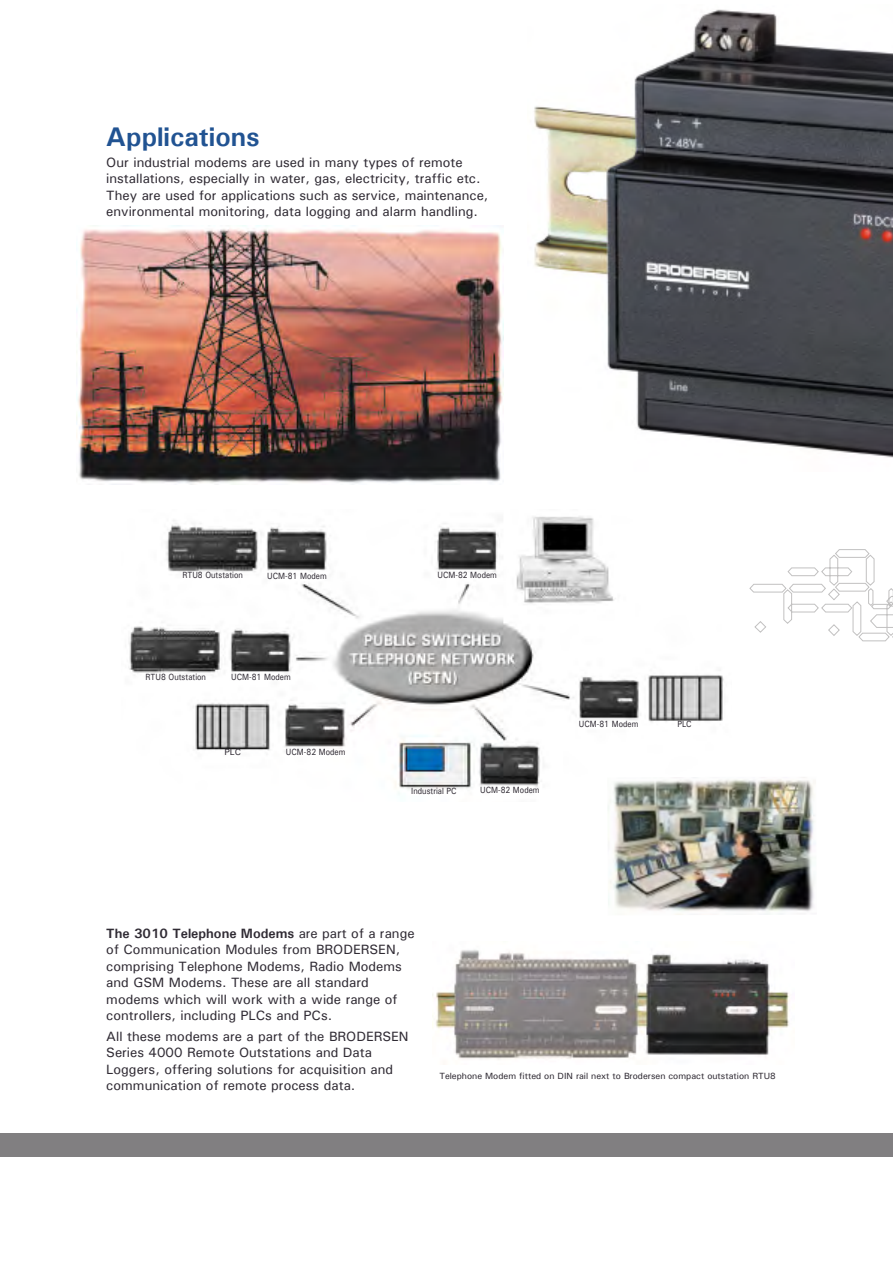
<style>
.page{position:relative;width:893px;height:1263px;background:#fff}
.page>*{position:absolute;margin:0;border:0;box-sizing:border-box;transform-origin:0 0}
.t1{font:700 27px "Univers";color:#215392}
.t2{font:500 13.5px/16.5px "Univers";color:#302b34}
.t3{font:500 9px "Univers";color:#302b34;scale:.86 1}
.t4{font:500 9px "Univers";color:#302b34}
.s1{font-weight:700}
</style>
<div class="page">
<div style="left:0;top:1133px;width:893px;height:24px;background:#817f81"></div>
<img style="left:432px;top:950px;width:357px;height:110px">
<img style="left:129px;top:516px;width:595px;height:273px">
<img style="left:607px;top:776px;width:208px;height:139px">
<img style="left:76px;top:226px;width:427px;height:259px">
<img style="left:534px;top:9px;width:359px;height:449px">
<svg style="left:749px;top:549px;width:144px;height:92px"></svg>
<p class="t1" style="left:106px;top:120px;width:155px">Applications</p>
<p class="t2" style="left:106px;top:154px;width:384px">Our industrial modems are used in many types of remote installations, especially in water, gas, electricity, traffic etc.<br>They are used for applications such as service, maintenance, environmental monitoring, data logging and alarm handling.</p>
<p class="t3" style="left:182px;top:569px;width:72px">RTU8 Outstation</p>
<p class="t3" style="left:267px;top:570px;width:71px">UCM-81 Modem</p>
<p class="t3" style="left:437px;top:569px;width:71px">UCM-82 Modem</p>
<p class="t3" style="left:146px;top:671px;width:72px">RTU8 Outstation</p>
<p class="t3" style="left:231px;top:671px;width:71px">UCM-81 Modem</p>
<p class="t4" style="left:225px;top:746px;width:18px">PLC</p>
<p class="t3" style="left:286px;top:746px;width:71px">UCM-82 Modem</p>
<p class="t3" style="left:411px;top:785px;width:54px">Industrial PC</p>
<p class="t3" style="left:480px;top:784px;width:71px">UCM-82 Modem</p>
<p class="t3" style="left:579px;top:718px;width:71px">UCM-81 Modem</p>
<p class="t3" style="left:678px;top:718px;width:18px">PLC</p>
<p class="t2" style="left:106px;top:924px;width:310px"><span class="s1">The 3010 Telephone Modems</span> are part of a range of Communication Modules from BRODERSEN, comprising Telephone Modems, Radio Modems and GSM Modems. These are all standard modems which will work with a wide range of controllers, including PLCs and PCs.</p>
<p class="t2" style="left:106px;top:1028px;width:304px">All these modems are a part of the BRODERSEN Series 4000 Remote Outstations and Data Loggers, offering solutions for acquisition and communication of remote process data.</p>
<p class="t4" style="left:439px;top:1070px;width:338px">Telephone Modem fitted on DIN rail next to Brodersen compact outstation RTU8</p>
</div>
